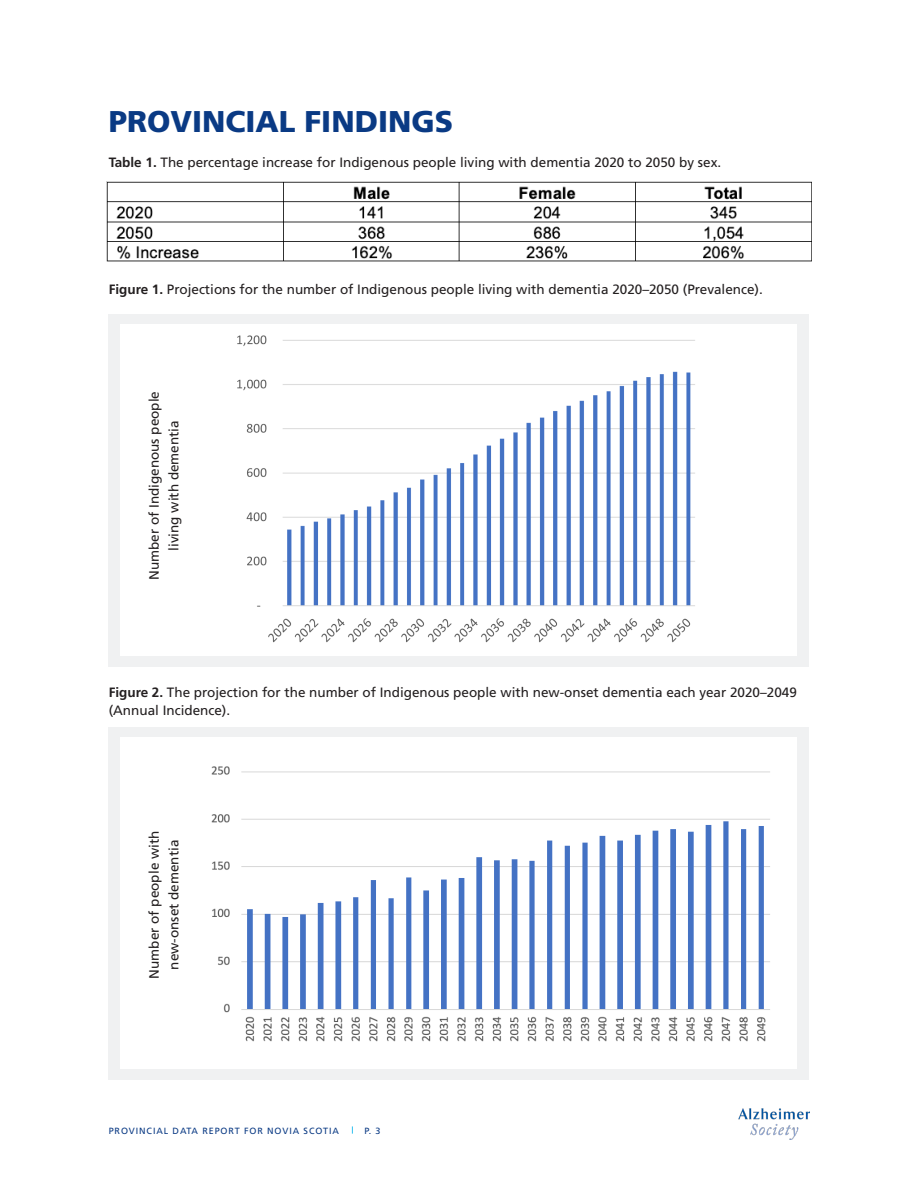
<style>
.page{position:relative;width:918px;height:1188px;background:#fff}
.page>*{position:absolute;margin:0;border:0;box-sizing:border-box;transform-origin:0 0}
.t1{font:30px "Frutiger LT 75 Blk";color:#0a3a84}
.Table_header{font:13.5px/19.5px "Frutiger LT 55 Rm";color:#231f20;text-align:center}
.t2{font:9px "Frutiger LT 55 Rm";letter-spacing:.1em;color:#0a3a84}
.s1{font-family:"Frutiger LT 65 Bd"}
</style>
<div class="page">
<img style="left:107px;top:181px;width:704px;height:81px">
<div style="left:109px;top:314px;width:700px;height:352px;background:#f0f1f2"></div>
<div style="left:109px;top:728px;width:700px;height:352px;background:#f0f1f2"></div>
<img style="left:739px;top:1109px;width:71px;height:30px">
<div style="left:120px;top:324px;width:676px;height:332px;background:#fff"></div>
<div style="left:120px;top:737px;width:676px;height:332px;background:#fff"></div>
<img style="left:237px;top:335px;width:458px;height:308px">
<img style="left:211px;top:766px;width:559px;height:276px">
<p class="t1" style="left:109px;top:103px;width:346px">PROVINCIAL FINDINGS</p>
<p class="Table_header" style="left:109px;top:152px;width:614px"><span class="s1">Table 1.</span> The percentage increase for Indigenous people living with dementia 2020 to 2050 by sex.</p>
<p class="Table_header" style="left:109px;top:280px;width:656px"><span class="s1">Figure 1.</span> Projections for the number of Indigenous people living with dementia 2020–2050 (Prevalence).</p>
<p class="Table_header" style="left:145px;top:580px;width:191px;rotate:-90deg">Number of Indigenous people living with dementia</p>
<p class="Table_header" style="left:109px;top:683px;width:690px;line-height:18px;text-align:left"><span class="s1">Figure 2.</span> The projection for the number of Indigenous people with new-onset dementia each year 2020–2049 (Annual Incidence).</p>
<p class="Table_header" style="left:145px;top:979px;width:149px;rotate:-90deg">Number of people with new-onset dementia</p>
<p class="t2" style="left:109px;top:1125px;width:232px">PROVINCIAL DATA REPORT FOR NOVIA SCOTIA</p>
<p class="t2" style="left:364px;top:1125px;width:18px">P. 3</p>
</div>
